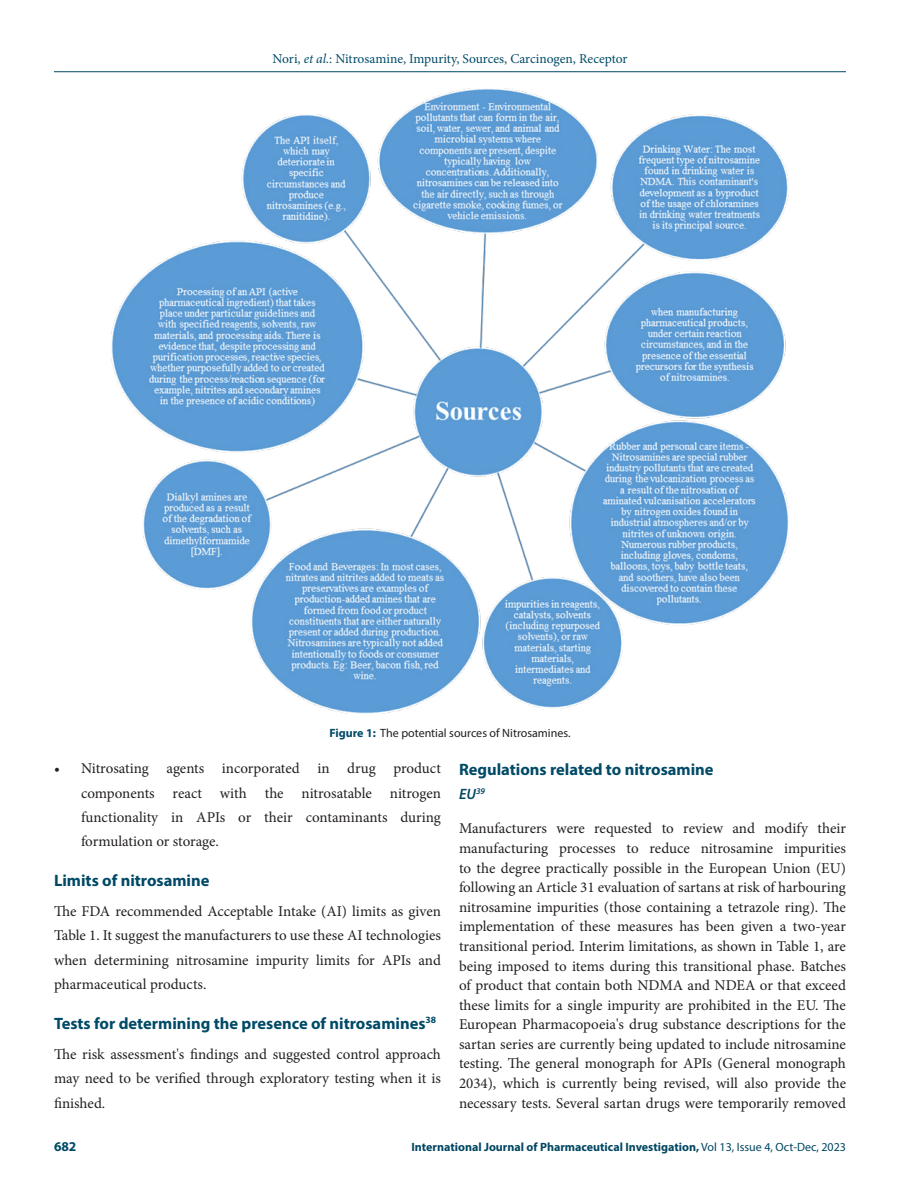
<style>
.page{position:relative;width:918px;height:1188px;background:#fff}
.page>*{position:absolute;margin:0;border:0;box-sizing:border-box;transform-origin:0 0}
.Heading_2{font:700 16.5px "Myriad Pro";color:#004a67}
.Body_text{font:15px/19.6px "Minion Pro";color:#231f20;text-align:justify}
.Body_text__FO{font:15px/24.3px "Minion Pro";color:#231f20;text-align:justify}
.Heading_3_after_head{font:italic 600 15px "Myriad Pro";color:#004661}
.t1{font:13.5px "Minion Pro";color:#004a67}
.t2{font:700 13.5px "Myriad Pro";color:#004a67}
.t3{font:700 12px "Myriad Pro";color:#004661}
.FIG_Caption{font:12px "Myriad Pro";color:#231f20}
.s1{font-style:italic}
.s2{font-weight:700;color:#004a67}
.s3{font-weight:400}
</style>
<div class="page">
<hr style="left:54px;top:71px;width:792px;height:1px;background:#004a67">
<img style="left:112px;top:88px;width:676px;height:625px">
<p class="t1" style="left:273px;top:50px;width:356px">Nori, <span class="s1">et al.</span>: Nitrosamine, Impurity, Sources, Carcinogen, Receptor</p>
<p class="FIG_Caption" style="left:329px;top:726px;width:243px"><span class="s2">Figure 1:</span> The potential sources of Nitrosamines.</p>
<p class="Body_text" style="left:81px;top:756px;width:362px;line-height:24.3px;text-indent:-27px">• Nitrosating agents incorporated in drug product components react with the nitrosatable nitrogen functionality in APIs or their contaminants during formulation or storage.</p>
<p class="Heading_2" style="left:54px;top:869px;width:157px">Limits of nitrosamine</p>
<p class="Body_text__FO" style="left:54px;top:899px;width:389px">The FDA recommended Acceptable Intake (AI) limits as given Table 1. It suggest the manufacturers to use these AI technologies when determining nitrosamine impurity limits for APIs and pharmaceutical products.</p>
<p class="Heading_2" style="left:54px;top:1012px;width:384px">Tests for determining the presence of nitrosamines<sup>38</sup></p>
<p class="Body_text__FO" style="left:54px;top:1042px;width:389px">The risk assessment's findings and suggested control approach may need to be verified through exploratory testing when it is finished.</p>
<p class="Heading_2" style="left:459px;top:758px;width:256px">Regulations related to nitrosamine</p>
<p class="Heading_3_after_head" style="left:459px;top:784px;width:28px">EU<sup>39</sup></p>
<p class="Body_text" style="left:459px;top:819px;width:389px">Manufacturers were requested to review and modify their manufacturing processes to reduce nitrosamine impurities to the degree practically possible in the European Union (EU) following an Article 31 evaluation of sartans at risk of harbouring nitrosamine impurities (those containing a tetrazole ring). The implementation of these measures has been given a two-year transitional period. Interim limitations, as shown in Table 1, are being imposed to items during this transitional phase. Batches of product that contain both NDMA and NDEA or that exceed these limits for a single impurity are prohibited in the EU. The European Pharmacopoeia's drug substance descriptions for the sartan series are currently being updated to include nitrosamine testing. The general monograph for APIs (General monograph 2034), which is currently being revised, will also provide the necessary tests. Several sartan drugs were temporarily removed</p>
<p class="t2" style="left:54px;top:1137px;width:24px">682</p>
<p class="t3" style="left:411px;top:1139px;width:436px">International Journal of Pharmaceutical Investigation, <span class="s3">Vol 13, Issue 4, Oct-Dec, 2023</span></p>
</div>
